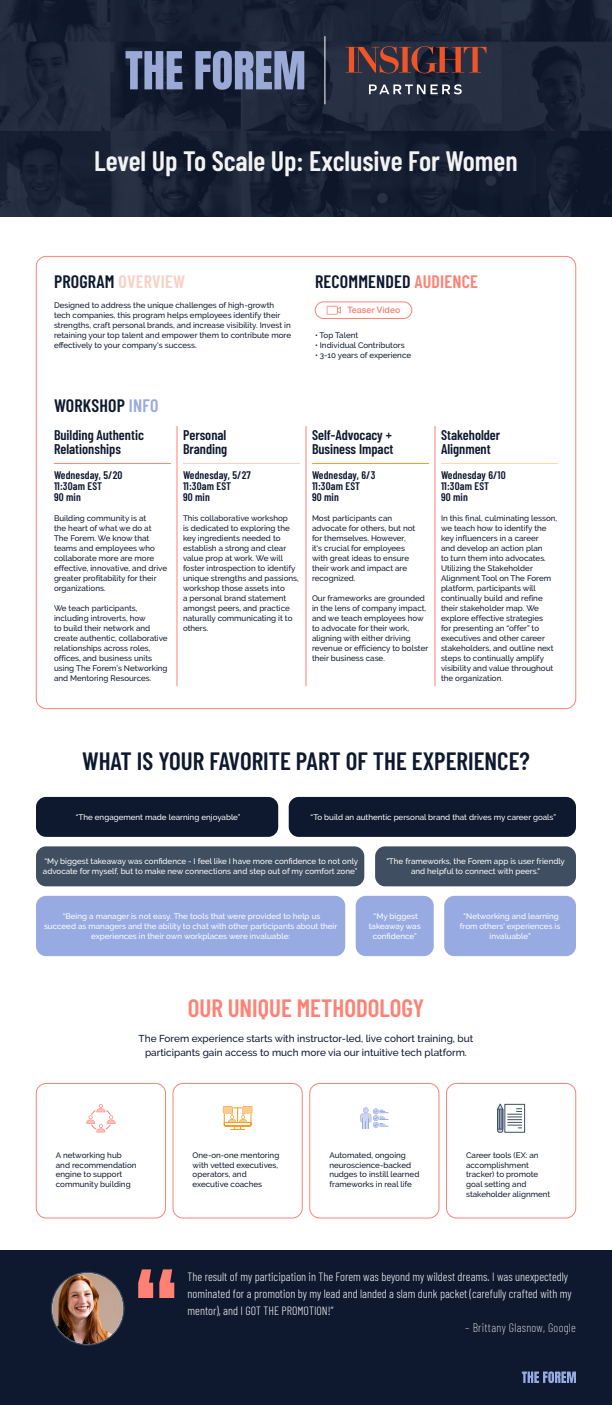
<style>
.page{position:relative;width:612px;height:1405px;background:#fff}
.page>*{position:absolute;margin:0;border:0;box-sizing:border-box;transform-origin:0 0}
.t1{font:600 28px "Barlow Condensed";color:#f3f3f3}
.t2{font:600 25px "Barlow Condensed";color:#0e192f}
.t3{font:600 25px "Barlow Condensed";color:#ff8174}
.t4{font:600 18px "Barlow Condensed";letter-spacing:.01em;color:#0e192f}
.t5{font:600 18px "Barlow Condensed";letter-spacing:.01em;color:#f8d0c4}
.t6{font:600 14px/14px "Barlow Condensed";color:#0e192f}
.t7{font:300 12px/17px "Barlow Condensed";color:#f3f3f3}
.t8{font:200 12px "Barlow Condensed";letter-spacing:.025em;color:#f3f3f3}
.t9{font:600 11px "Barlow Condensed";letter-spacing:.01em;color:#0e192f}
.t10{font:500 10px "Raleway";color:#0e192f}
.t11{font:500 8.9px "Helvetica Neue";color:#ff8174}
.t12{font:500 8px/10px "Raleway";color:#0e192f}
.t13{font:500 8px/10px "Raleway";color:#fff;text-align:center}
.s1{color:#0e192f}
.s2{color:#ff8174}
.s3{color:#98aae2}
</style>
<div class="page">
<img style="left:0;top:0;width:612px;height:216px">
<div style="left:36px;top:796px;width:242px;height:40px;background:#0e192f;border-radius:10px"></div>
<div style="left:289px;top:796px;width:287px;height:40px;background:#0e192f;border-radius:10px"></div>
<div style="left:36px;top:846px;width:328px;height:40px;background:#3f4e61;border-radius:10px"></div>
<div style="left:375px;top:846px;width:201px;height:40px;background:#3f4e61;border-radius:10px"></div>
<div style="left:36px;top:895px;width:309px;height:61px;background:#98aae2;border-radius:10px"></div>
<div style="left:444px;top:895px;width:132px;height:61px;background:#98aae2;border-radius:10px"></div>
<div style="left:356px;top:895px;width:78px;height:61px;background:#98aae2;border-radius:10px"></div>
<hr style="left:177px;top:426px;width:1px;height:260px;background:#ff8174">
<hr style="left:306px;top:426px;width:1px;height:260px;background:#ff8174">
<hr style="left:435px;top:426px;width:1px;height:260px;background:#ff8174">
<hr style="left:54px;top:463px;width:117px;height:1px;background:#ff8174">
<hr style="left:183px;top:463px;width:117px;height:1px;background:#f8d0c4">
<hr style="left:312px;top:463px;width:117px;height:1px;background:#f79922">
<hr style="left:441px;top:463px;width:117px;height:1px;background:#ffd7a4">
<svg style="left:369px;top:84px;width:93px;height:10px"></svg>
<svg style="left:345px;top:46px;width:141px;height:27px;background:#673835"></svg>
<svg style="left:126px;top:51px;width:56px;height:38px;background:#6c799d"></svg>
<svg style="left:195px;top:51px;width:109px;height:39px;background:#7380a5"></svg>
<hr style="left:324px;top:37px;width:1px;height:67px;background:#fff">
<svg style="left:315px;top:301px;width:97px;height:18px"></svg>
<div style="left:0;top:1249px;width:612px;height:155px;background:#0e192f"></div>
<svg style="left:522px;top:1371px;width:54px;height:11px"></svg>
<svg style="left:51px;top:1271px;width:74px;height:74px"></svg>
<img style="left:52px;top:1272px;width:71px;height:71px;border-radius:35px">
<svg style="left:159px;top:1269px;width:15px;height:28px"></svg>
<svg style="left:138px;top:1269px;width:15px;height:28px"></svg>
<div style="left:36px;top:1083px;width:130px;height:135px;border:1px solid #ff8174;border-radius:10px"></div>
<div style="left:173px;top:1083px;width:130px;height:135px;border:1px solid #ff8174;border-radius:10px"></div>
<div style="left:309px;top:1083px;width:130px;height:135px;border:1px solid #ff8174;border-radius:10px"></div>
<div style="left:446px;top:1083px;width:130px;height:135px;border:1px solid #ff8174;border-radius:10px"></div>
<svg style="left:86px;top:1104px;width:30px;height:28px"></svg>
<svg style="left:223px;top:1106px;width:29px;height:23px"></svg>
<svg style="left:360px;top:1107px;width:28px;height:21px"></svg>
<svg style="left:497px;top:1103px;width:28px;height:29px"></svg>
<p class="t1" style="left:94px;top:141px;width:425px">Level Up To Scale Up: Exclusive For Women</p>
<p class="t5" style="left:54px;top:268px;width:133px"><span class="s1">PROGRAM</span> OVERVIEW</p>
<p class="t12" style="left:54px;top:300px;width:239px">Designed to address the unique challenges of high-growth tech companies, this program helps employees identify their strengths, craft personal brands, and increase visibility. Invest in retaining your top talent and empower them to contribute more effectively to your company's success.</p>
<p class="t11" style="left:348px;top:303px;width:54px">Teaser Video</p>
<p class="t4" style="left:315px;top:268px;width:165px">RECOMMENDED <span class="s2">AUDIENCE</span></p>
<p class="t12" style="left:315px;top:330px;width:45px">• Top Talent</p>
<p class="t12" style="left:315px;top:340px;width:91px">• Individual Contributors</p>
<p class="t12" style="left:315px;top:350px;width:98px">• 3-10 years of experience</p>
<p class="t4" style="left:54px;top:392px;width:106px">WORKSHOP <span class="s3">INFO</span></p>
<p class="t6" style="left:54px;top:427px;width:91px">Building Authentic<br>Relationships</p>
<p class="t9" style="left:54px;top:467px;width:70px">Wednesday, 5/20</p>
<p class="t9" style="left:54px;top:478px;width:50px">11:30am EST</p>
<p class="t9" style="left:54px;top:489px;width:28px">90 min</p>
<p class="t12" style="left:54px;top:513px;width:115px">Building community is at<br>the heart of what we do at<br>The Forem. We know that teams and employees who collaborate more are more effective, innovative, and drive greater profitability for their organizations.</p>
<p class="t12" style="left:54px;top:603px;width:115px">We teach participants, including introverts, how<br>to build their network and create authentic, collaborative relationships across roles, offices, and business units using The Forem’s Networking and Mentoring Resources.</p>
<p class="t6" style="left:183px;top:427px;width:45px">Personal</p>
<p class="t6" style="left:183px;top:441px;width:46px">Branding</p>
<p class="t9" style="left:183px;top:467px;width:69px">Wednesday, 5/27</p>
<p class="t9" style="left:183px;top:478px;width:50px">11:30am EST</p>
<p class="t9" style="left:183px;top:489px;width:28px">90 min</p>
<p class="t12" style="left:183px;top:513px;width:117px">This collaborative workshop<br>is dedicated to exploring the key ingredients needed to establish a strong and clear value prop at work. We will foster introspection to identify unique strengths and passions, workshop those assets into<br>a personal brand statement amongst peers, and practice naturally communicating it to others.</p>
<p class="t6" style="left:312px;top:427px;width:83px">Self-Advocacy +<br>Business Impact</p>
<p class="t9" style="left:312px;top:467px;width:65px">Wednesday, 6/3</p>
<p class="t9" style="left:312px;top:478px;width:50px">11:30am EST</p>
<p class="t9" style="left:312px;top:489px;width:28px">90 min</p>
<p class="t12" style="left:312px;top:513px;width:105px">Most participants can advocate for others, but not for themselves. However, it's crucial for employees with great ideas to ensure their work and impact are recognized.</p>
<p class="t12" style="left:312px;top:593px;width:118px">Our frameworks are grounded in the lens of company impact, and we teach employees how to advocate for their work, aligning with either driving revenue or efficiency to bolster their business case.</p>
<p class="t6" style="left:441px;top:427px;width:61px">Stakeholder</p>
<p class="t6" style="left:441px;top:441px;width:51px">Alignment</p>
<p class="t9" style="left:441px;top:467px;width:66px">Wednesday 6/10</p>
<p class="t9" style="left:441px;top:478px;width:50px">11:30am EST</p>
<p class="t9" style="left:441px;top:489px;width:28px">90 min</p>
<p class="t12" style="left:441px;top:513px;width:118px">In this final, culminating lesson, we teach how to identify the key influencers in a career<br>and develop an action plan<br>to turn them into advocates.<br>Utilizing the Stakeholder<br>Alignment Tool on The Forem platform, participants will continually build and refine their stakeholder map. We explore effective strategies<br>for presenting an “offer” to executives and other career stakeholders, and outline next steps to continually amplify visibility and value throughout the organization.</p>
<p class="t2" style="left:82px;top:743px;width:449px">WHAT IS YOUR FAVORITE PART OF THE EXPERIENCE?</p>
<p class="t13" style="left:76px;top:811px;width:166px">“The engagement made learning enjoyable”</p>
<p class="t13" style="left:311px;top:811px;width:247px">“To build an authentic personal brand that drives my career goals”</p>
<p class="t13" style="left:43px;top:856px;width:317px;text-align:left">“My biggest takeaway was confidence - I feel like I have more confidence to not only advocate for myself, but to make new connections and step out of my comfort zone”</p>
<p class="t13" style="left:386px;top:856px;width:180px">"The frameworks, the Forem app is user friendly and helpful to connect with peers."</p>
<p class="t13" style="left:44px;top:910px;width:295px">“Being a manager is not easy. The tools that were provided to help us<br>succeed as managers and the ability to chat with other participants about their experiences in their own workplaces were invaluable:</p>
<p class="t13" style="left:369px;top:910px;width:53px">“My biggest takeaway was confidence”</p>
<p class="t13" style="left:460px;top:910px;width:102px">“Networking and learning from others' experiences is invaluable”</p>
<p class="t3" style="left:188px;top:990px;width:238px">OUR UNIQUE METHODOLOGY</p>
<p class="t10" style="left:139px;top:1032px;width:336px">The Forem experience starts with instructor-led, live cohort training, but</p>
<p class="t10" style="left:145px;top:1046px;width:323px">participants gain access to much more via our intuitive tech platform.</p>
<p class="t12" style="left:56px;top:1150px;width:82px;line-height:9.6px">A networking hub and recommendation engine to support community building</p>
<p class="t12" style="left:193px;top:1150px;width:88px;line-height:9.6px">One-on-one mentoring with vetted executives, operators, and executive coaches</p>
<p class="t12" style="left:329px;top:1150px;width:91px;line-height:9.6px">Automated, ongoing neuroscience-backed nudges to instill learned frameworks in real life</p>
<p class="t12" style="left:466px;top:1150px;width:86px;line-height:9.6px">Career tools (EX: an accomplishment tracker) to promote goal setting and stakeholder alignment</p>
<p class="t7" style="left:188px;top:1267px;width:386px">The result of my participation in The Forem was beyond my wildest dreams. I was unexpectedly nominated for a promotion by my lead and landed a slam dunk packet (carefully crafted with my mentor), and I GOT THE PROMOTION!”</p>
<p class="t8" style="left:465px;top:1319px;width:112px">– Brittany Glasnow, Google</p>
</div>
